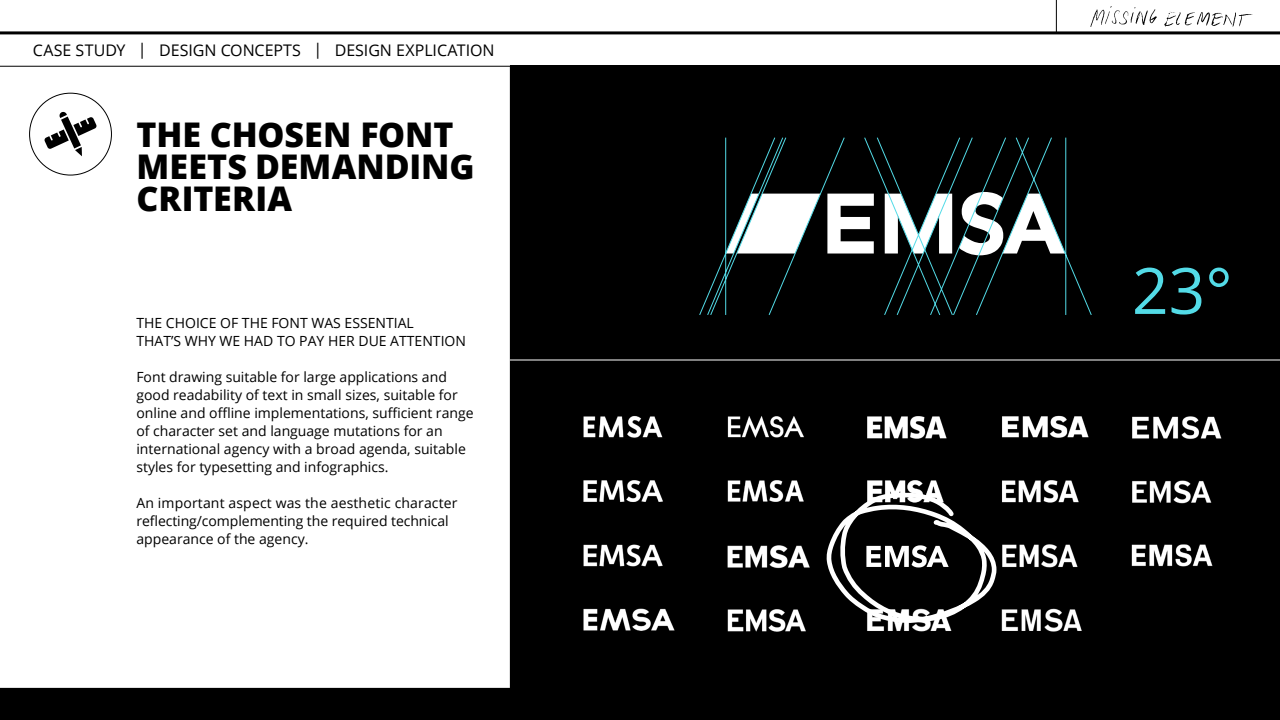
<style>
.page{position:relative;width:1280px;height:720px;background:#fff}
.page>*{position:absolute;margin:0;border:0;box-sizing:border-box;transform-origin:0 0}
.text{font:64px "Open Sans";color:#53dbe7}
.headline{font:800 34px/32px "Open Sans";letter-spacing:-.005em;color:#000}
.header1{font:16px "Open Sans";letter-spacing:-.005em;color:#000}
.text-2{font:14px/18px "Open Sans";color:#000}
</style>
<div class="page">
<img style="left:1090px;top:6px;width:163px;height:21px">
<hr style="left:0;top:31px;width:1280px;height:3px;background:#000">
<hr style="left:0;top:66px;width:1280px;height:1px;background:#000">
<hr style="left:1056px;top:0;width:1px;height:33px;background:#000">
<div style="left:29px;top:93px;width:83px;height:83px;border:1px solid #000;border-radius:50%"></div>
<div style="left:0;top:688px;width:1280px;height:32px;background:#000"></div>
<div style="left:510px;top:66px;width:770px;height:629px;background:#000"></div>
<svg style="left:44px;top:111px;width:53px;height:45px"></svg>
<svg style="left:699px;top:137px;width:393px;height:178px"></svg>
<img style="left:583px;top:415px;width:639px;height:217px">
<svg style="left:824px;top:490px;width:175px;height:137px"></svg>
<hr style="left:510px;top:360px;width:770px;height:1px;background:#fff">
<p class="header1" style="left:33px;top:39px;width:463px">CASE STUDY | DESIGN CONCEPTS | DESIGN EXPLICATION</p>
<p class="headline" style="left:137px;top:117px;width:339px">THE CHOSEN FONT<br>MEETS DEMANDING<br>CRITERIA</p>
<p class="text-2" style="left:136px;top:314px;width:279px">THE CHOICE OF THE FONT WAS ESSENTIAL</p>
<p class="text-2" style="left:136px;top:332px;width:331px">THAT’S WHY WE HAD TO PAY HER DUE ATTENTION</p>
<p class="text-2" style="left:136px;top:368px;width:339px">Font drawing suitable for large applications and good readability of text in small sizes, suitable for online and offline implementations, sufficient range of character set and language mutations for an international agency with a broad agenda, suitable styles for typesetting and infographics.</p>
<p class="text-2" style="left:136px;top:494px;width:323px">An important aspect was the aesthetic character reflecting/complementing the required technical appearance of the agency.</p>
<p class="text" style="left:1132px;top:247px;width:102px">23°</p>
</div>
